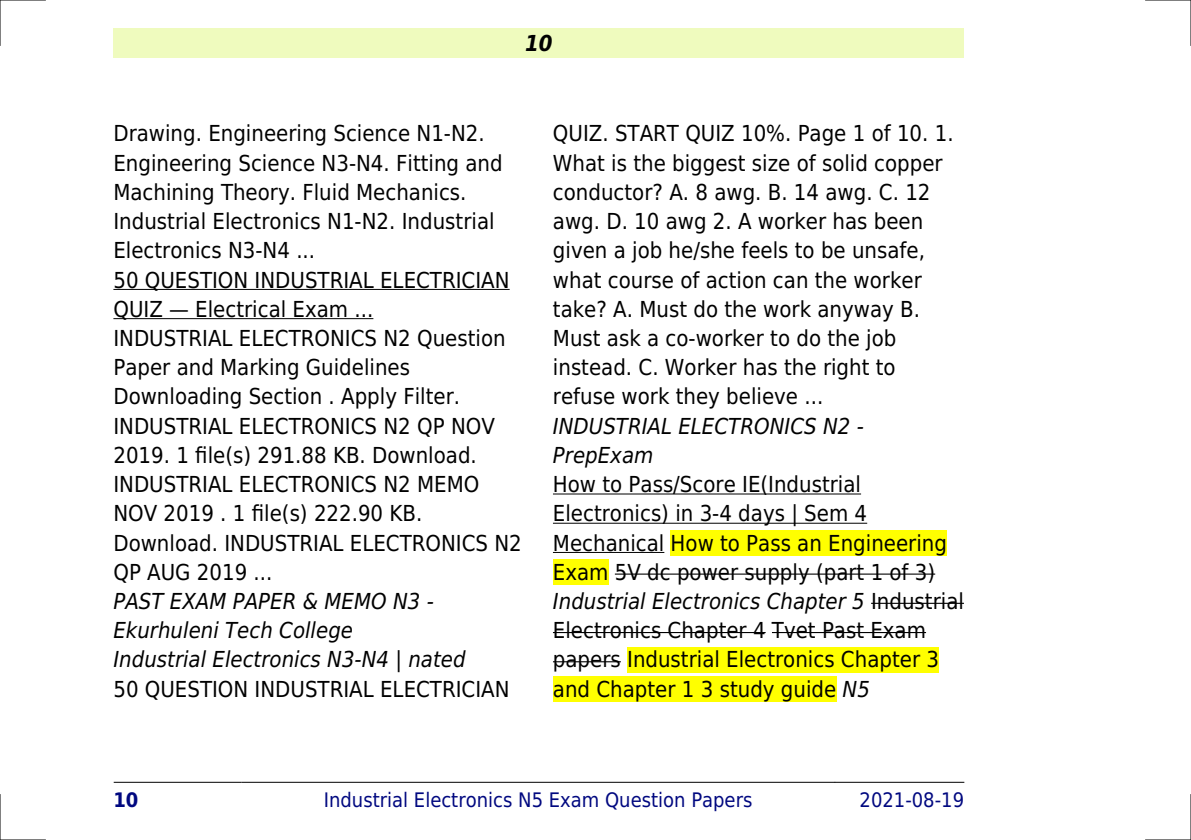
<style>
.page{position:relative;width:1191px;height:840px;background:#fff}
.page>*{position:absolute;margin:0;border:0;box-sizing:border-box;transform-origin:0 0}
.t1{font:22px/29.2px "DejaVu Sans Condensed";color:#000}
.t2{font:italic 22px/29.2px "DejaVu Sans Condensed";color:#000}
.t3{font:italic 700 22px "DejaVu Sans Condensed";color:#000}
.t4{font:20px "DejaVu Sans Condensed";color:#000880}
.t5{font:700 20px "DejaVu Sans Condensed";color:#000880}
.s1{font-style:italic}
</style>
<div class="page">
<div style="left:113px;top:28px;width:851px;height:30px;background:#effbbe"></div>
<hr style="left:114px;top:781px;width:127px;height:1px;background:#000">
<hr style="left:242px;top:781px;width:592px;height:1px;background:#000">
<hr style="left:835px;top:781px;width:129px;height:1px;background:#000">
<hr style="left:113px;top:289px;width:396px;height:1px;background:#000">
<hr style="left:113px;top:318px;width:260px;height:1px;background:#000">
<hr style="left:553px;top:493px;width:308px;height:1px;background:#000">
<hr style="left:553px;top:522px;width:314px;height:1px;background:#000">
<hr style="left:553px;top:551px;width:111px;height:1px;background:#000">
<div style="left:670px;top:530px;width:277px;height:25px;background:#ff0"></div>
<div style="left:553px;top:559px;width:55px;height:25px;background:#ff0"></div>
<hr style="left:615px;top:573px;width:320px;height:1px;background:#000">
<hr style="left:871px;top:602px;width:93px;height:1px;background:#000">
<hr style="left:553px;top:631px;width:212px;height:1px;background:#000">
<hr style="left:772px;top:631px;width:154px;height:1px;background:#000">
<hr style="left:553px;top:660px;width:68px;height:2px;background:#000">
<div style="left:627px;top:646px;width:312px;height:26px;background:#ff0"></div>
<div style="left:553px;top:676px;width:283px;height:25px;background:#ff0"></div>
<hr style="left:0;top:0;width:45px;height:1px;background:#000">
<hr style="left:1145px;top:0;width:46px;height:1px;background:#000">
<hr style="left:0;top:839px;width:45px;height:1px;background:#000">
<hr style="left:1145px;top:839px;width:46px;height:1px;background:#000">
<hr style="left:0;top:0;width:1px;height:45px;background:#000">
<hr style="left:0;top:794px;width:1px;height:45px;background:#000">
<hr style="left:1190px;top:0;width:1px;height:45px;background:#000">
<hr style="left:1190px;top:794px;width:1px;height:45px;background:#000">
<p class="t3" style="left:525px;top:30px;width:29px">10</p>
<p class="t1" style="left:113px;top:119px;width:398px">Drawing. Engineering Science N1-N2.<br>Engineering Science N3-N4. Fitting and<br>Machining Theory. Fluid Mechanics.<br>Industrial Electronics N1-N2. Industrial<br>Electronics N3-N4 ...<br>50 QUESTION INDUSTRIAL ELECTRICIAN<br>QUIZ</p>
<p class="t1" style="left:113px;top:294px;width:410px;text-indent:82px">Electrical Exam ...<br>INDUSTRIAL ELECTRONICS N2 Question<br>Paper and Marking Guidelines<br>Downloading Section . Apply Filter.<br>INDUSTRIAL ELECTRONICS N2 QP NOV<br>2019. 1 file(s) 291.88 KB. Download.<br>INDUSTRIAL ELECTRONICS N2 MEMO<br>NOV 2019 . 1 file(s) 222.90 KB.<br>Download. INDUSTRIAL ELECTRONICS N2<br>QP AUG 2019 ...</p>
<p class="t2" style="left:113px;top:586px;width:354px">PAST EXAM PAPER &amp; MEMO N3 -<br>Ekurhuleni Tech College<br>Industrial Electronics N3-N4 | nated</p>
<p class="t1" style="left:113px;top:674px;width:398px">50 QUESTION INDUSTRIAL ELECTRICIAN</p>
<p class="t1" style="left:553px;top:119px;width:402px">QUIZ. START QUIZ 10%. Page 1 of 10. 1.<br>What is the biggest size of solid copper conductor? A. 8 awg. B. 14 awg. C. 12 awg. D. 10 awg 2. A worker has been given a job he/she feels to be unsafe, what course of action can the worker take? A. Must do the work anyway B.<br>Must ask a co-worker to do the job instead. C. Worker has the right to refuse work they believe ...</p>
<p class="t2" style="left:553px;top:411px;width:312px">INDUSTRIAL ELECTRONICS N2 -<br>PrepExam</p>
<p class="t1" style="left:553px;top:469px;width:412px">How to Pass/Score IE(Industrial Electronics) in 3-4 days | Sem 4<br>Mechanical How to Pass an Engineering Exam 5V dc power supply (part 1 of 3)<br><span class="s1">Industrial Electronics Chapter 5</span> Industrial Electronics Chapter 4 Tvet Past Exam papers Industrial Electronics Chapter 3 and Chapter 1 3 study guide <span class="s1">N5</span></p>
<p class="t5" style="left:113px;top:787px;width:27px">10</p>
<p class="t4" style="left:324px;top:787px;width:430px">Industrial Electronics N5 Exam Question Papers</p>
<p class="t4" style="left:859px;top:787px;width:106px">2021-08-19</p>
</div>
